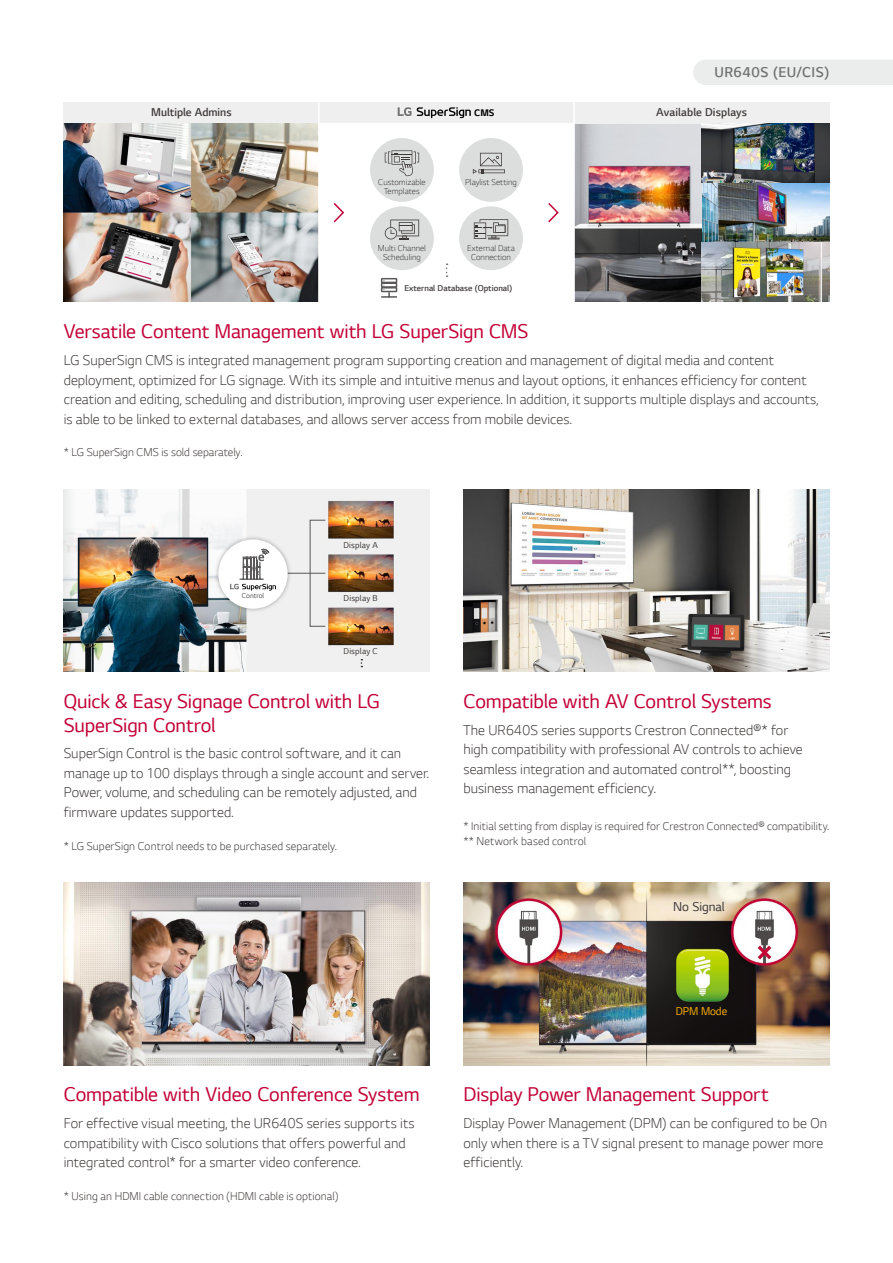
<style>
.page{position:relative;width:893px;height:1263px;background:#fff}
.page>*{position:absolute;margin:0;border:0;box-sizing:border-box;transform-origin:0 0}
.t1{font:21px "LG Smart";letter-spacing:-.005em;color:#c30037}
.t2{font:300 15px/19.5px "LG Smart";color:#3e3a39}
.t3{font:300 15px "LG Smart";letter-spacing:.03em;color:#727171}
.t4{font:13.5px "LG Smart";color:#3e3a39}
.t5{font:300 12px/15px "LG Smart";letter-spacing:.01em;color:#3e3a39}
.t6{font:300 12px "LG Smart";letter-spacing:.005em;color:#3e3a39}
.t7{font:12px "LG Smart";letter-spacing:-.01em;color:#f7ac00}
.t8{font:700 10.05px "LG Smart";color:#000}
.t9{font:300 9px/9px "LG Smart";color:#3e3a39;text-align:center}
.t10{font:300 9px "LG Smart";color:#3e3a39}
.t11{font:9px "LG Smart";letter-spacing:.02em;color:#3e3a39}
.t12{font:7.5px "LG Smart";color:#595757}
</style>
<div class="page">
<div style="left:693px;top:60px;width:200px;height:25px;background:#ebecec"></div>
<img style="left:702px;top:123px;width:127px;height:119px">
<img style="left:64px;top:489px;width:365px;height:183px">
<img style="left:575px;top:123px;width:127px;height:179px">
<div style="left:64px;top:102px;width:255px;height:21px;background:#efefef"></div>
<div style="left:319px;top:102px;width:255px;height:21px;background:#efefef"></div>
<div style="left:574px;top:102px;width:255px;height:21px;background:#efefef"></div>
<svg style="left:398px;top:107px;width:13px;height:9px"></svg>
<svg style="left:417px;top:107px;width:54px;height:11px"></svg>
<div style="left:381px;top:278px;width:16px;height:5px;border:2px solid #595757"></div>
<svg style="left:381px;top:280px;width:16px;height:18px"></svg>
<svg style="left:446px;top:263px;width:2px;height:14px"></svg>
<img style="left:64px;top:123px;width:254px;height:179px">
<div style="left:370px;top:138px;width:64px;height:64px;background:#dcdddd;border-radius:50%"></div>
<svg style="left:385px;top:150px;width:34px;height:26px"></svg>
<div style="left:459px;top:138px;width:64px;height:64px;background:#dcdddd;border-radius:50%"></div>
<hr style="left:479px;top:170px;width:25px;height:2px;background:#3e3a39">
<svg style="left:473px;top:153px;width:29px;height:21px"></svg>
<div style="left:370px;top:206px;width:64px;height:64px;background:#dcdddd;border-radius:50%"></div>
<svg style="left:385px;top:220px;width:34px;height:19px"></svg>
<div style="left:459px;top:206px;width:64px;height:64px;background:#dcdddd;border-radius:50%"></div>
<svg style="left:474px;top:219px;width:34px;height:20px"></svg>
<hr style="left:573px;top:102px;width:2px;height:200px;background:#fff">
<hr style="left:318px;top:102px;width:2px;height:200px;background:#fff">
<svg style="left:333px;top:203px;width:12px;height:20px"></svg>
<svg style="left:548px;top:203px;width:11px;height:20px"></svg>
<hr style="left:261px;top:573px;width:64px;height:1px;background:#595757">
<div style="left:310px;top:520px;width:15px;height:106px;border:1px solid #595757"></div>
<div style="left:214px;top:535px;width:78px;height:78px;background:#000;opacity:.3"></div>
<div style="left:218px;top:539px;width:70px;height:70px;background:#fff;border-radius:50%"></div>
<svg style="left:230px;top:548px;width:46px;height:43px"></svg>
<img style="left:702px;top:242px;width:127px;height:60px">
<img style="left:463px;top:882px;width:366px;height:183px">
<img style="left:64px;top:882px;width:365px;height:183px">
<img style="left:463px;top:489px;width:366px;height:183px">
<p class="t3" style="left:714px;top:62px;width:116px">UR640S (EU/CIS)</p>
<p class="t6" style="left:151px;top:104px;width:82px">Multiple Admins</p>
<p class="t8" style="left:474px;top:106px;width:22px">CMS</p>
<p class="t6" style="left:656px;top:104px;width:92px">Available Displays</p>
<p class="t9" style="left:378px;top:177px;width:49px">Customizable<br>Templates</p>
<p class="t9" style="left:465px;top:177px;width:53px">Playlist Setting</p>
<p class="t9" style="left:378px;top:243px;width:50px">Multi Channel<br>Scheduling</p>
<p class="t9" style="left:467px;top:243px;width:49px">External Data<br>Connection</p>
<p class="t10" style="left:404px;top:282px;width:109px">External Database (Optional)</p>
<h1 class="t1" style="left:64px;top:317px;width:466px">Versatile Content Management with LG SuperSign CMS</h1>
<p class="t2" style="left:64px;top:350px;width:756px">LG SuperSign CMS is integrated management program supporting creation and management of digital media and content deployment, optimized for LG signage. With its simple and intuitive menus and layout options, it enhances efficiency for content creation and editing, scheduling and distribution, improving user experience. In addition, it supports multiple displays and accounts, is able to be linked to external databases, and allows server access from mobile devices.</p>
<p class="t5" style="left:64px;top:444px;width:180px">* LG SuperSign CMS is sold separately.</p>
<p class="t12" style="left:242px;top:591px;width:24px">Control</p>
<p class="t11" style="left:343px;top:539px;width:36px">Display A</p>
<p class="t11" style="left:344px;top:592px;width:36px">Display B</p>
<p class="t11" style="left:344px;top:645px;width:36px">Display C</p>
<h1 class="t1" style="left:64px;top:687px;width:318px">Quick &amp; Easy Signage Control with LG</h1>
<h1 class="t1" style="left:463px;top:687px;width:310px">Compatible with AV Control Systems</h1>
<h1 class="t1" style="left:64px;top:711px;width:153px">SuperSign Control</h1>
<p class="t2" style="left:463px;top:720px;width:341px">The UR640S series supports Crestron Connected®* for high compatibility with professional AV controls to achieve seamless integration and automated control**, boosting business management efficiency.</p>
<p class="t2" style="left:64px;top:743px;width:367px">SuperSign Control is the basic control software, and it can manage up to 100 displays through a single account and server.<br>Power, volume, and scheduling can be remotely adjusted, and firmware updates supported.</p>
<p class="t5" style="left:463px;top:818px;width:367px">* Initial setting from display is required for Crestron Connected® compatibility. ** Network based control</p>
<p class="t5" style="left:64px;top:837px;width:275px">* LG SuperSign Control needs to be purchased separately.</p>
<p class="t4" style="left:673px;top:898px;width:53px">No Signal</p>
<h1 class="t1" style="left:64px;top:1080px;width:357px">Compatible with Video Conference System</h1>
<p class="t2" style="left:64px;top:1113px;width:352px">For effective visual meeting, the UR640S series supports its compatibility with Cisco solutions that offers powerful and integrated control* for a smarter video conference.</p>
<p class="t5" style="left:64px;top:1188px;width:276px">* Using an HDMI cable connection (HDMI cable is optional)</p>
<p class="t7" style="left:676px;top:1003px;width:53px">DPM Mode</p>
<h1 class="t1" style="left:463px;top:1080px;width:307px">Display Power Management Support</h1>
<p class="t2" style="left:463px;top:1113px;width:365px">Display Power Management (DPM) can be configured to be On only when there is a TV signal present to manage power more efficiently.</p>
</div>
